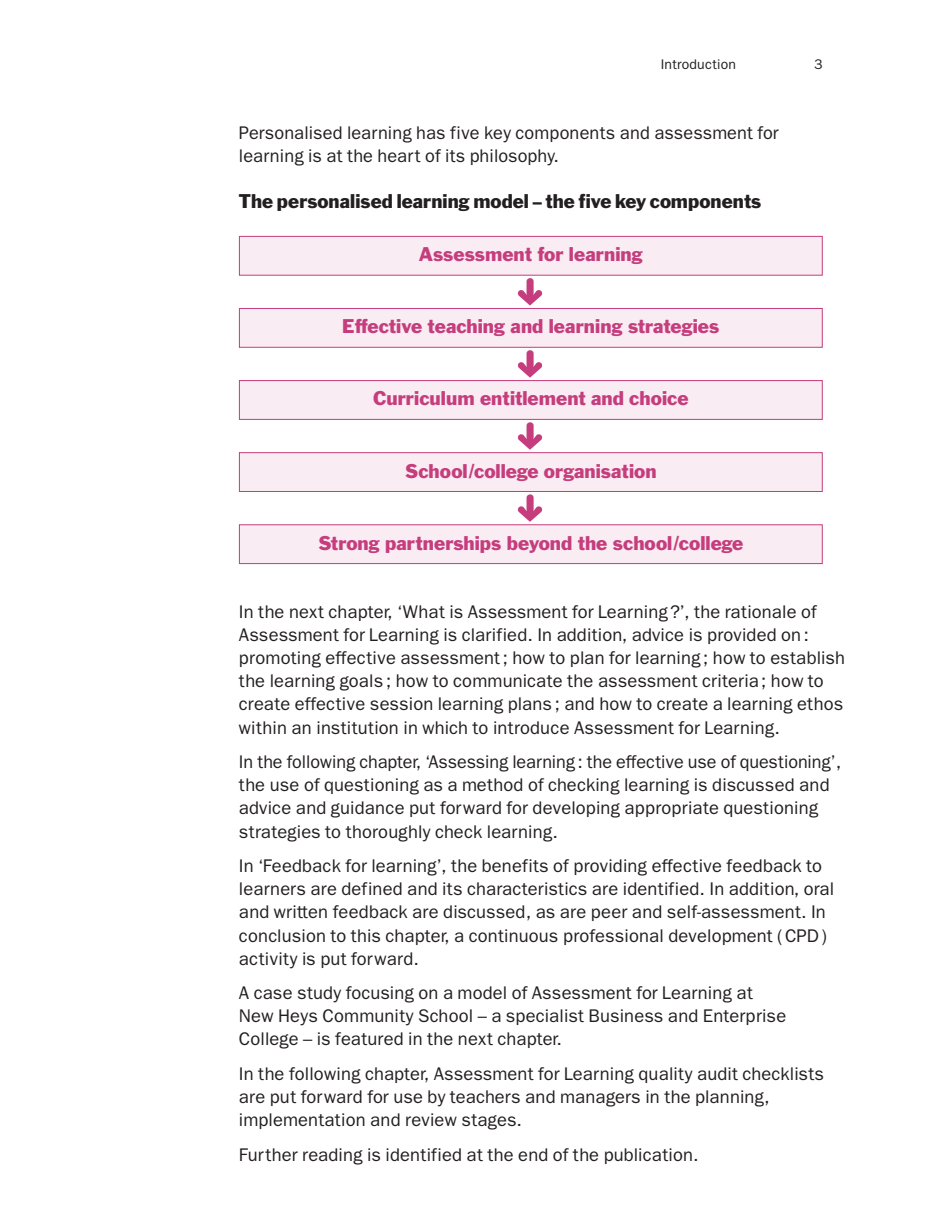
<style>
.page{position:relative;width:937px;height:1220px;background:#fff}
.page>*{position:absolute;margin:0;border:0;box-sizing:border-box;transform-origin:0 0}
.t1{font:18.38px/23.1px "Franklin Gothic";letter-spacing:.005em;color:#231f20}
.t2{font:18.38px "Franklin Gothic";color:#c53d7d}
.t3{font:18.38px "Franklin Gothic";letter-spacing:.005em;color:#231f20}
.t4{font:14px "Franklin Gothic";letter-spacing:.015em;color:#231f20}
</style>
<div class="page">
<svg style="left:238px;top:235px;width:585px;height:330px"></svg>
<p class="t4" style="left:660px;top:60px;width:77px">Introduction</p>
<p class="t4" style="left:814px;top:60px;width:10px">3</p>
<p class="t1" style="left:239px;top:122px;width:541px">Personalised learning has five key components and assessment for learning is at the heart of its philosophy.</p>
<p class="t3" style="left:239px;top:194px;width:524px">The personalised learning model – the five key components</p>
<p class="t2" style="left:419px;top:247px;width:225px">Assessment for learning</p>
<p class="t2" style="left:342px;top:319px;width:378px">Effective teaching and learning strategies</p>
<p class="t2" style="left:373px;top:391px;width:317px">Curriculum entitlement and choice</p>
<p class="t2" style="left:405px;top:464px;width:253px">School/college organisation</p>
<p class="t2" style="left:318px;top:536px;width:426px">Strong partnerships beyond the school/college</p>
<p class="t1" style="left:239px;top:602px;width:607px">In the next chapter, ‘What is Assessment for Learning?’, the rationale of Assessment for Learning is clarified. In addition, advice is provided on: promoting effective assessment; how to plan for learning; how to establish the learning goals; how to communicate the assessment criteria; how to create effective session learning plans; and how to create a learning ethos within an institution in which to introduce Assessment for Learning.</p>
<p class="t1" style="left:239px;top:752px;width:603px">In the following chapter, ‘Assessing learning: the effective use of questioning’, the use of questioning as a method of checking learning is discussed and advice and guidance put forward for developing appropriate questioning strategies to thoroughly check learning.</p>
<p class="t1" style="left:239px;top:856px;width:596px">In ‘Feedback for learning’, the benefits of providing effective feedback to learners are defined and its characteristics are identified. In addition, oral and written feedback are discussed, as are peer and self-assessment. In conclusion to this chapter, a continuous professional development (CPD) activity is put forward.</p>
<p class="t1" style="left:239px;top:983px;width:548px">A case study focusing on a model of Assessment for Learning at<br>New Heys Community School – a specialist Business and Enterprise<br>College – is featured in the next chapter.</p>
<p class="t1" style="left:239px;top:1064px;width:586px">In the following chapter, Assessment for Learning quality audit checklists are put forward for use by teachers and managers in the planning, implementation and review stages.</p>
<p class="t1" style="left:239px;top:1145px;width:461px">Further reading is identified at the end of the publication.</p>
</div>
